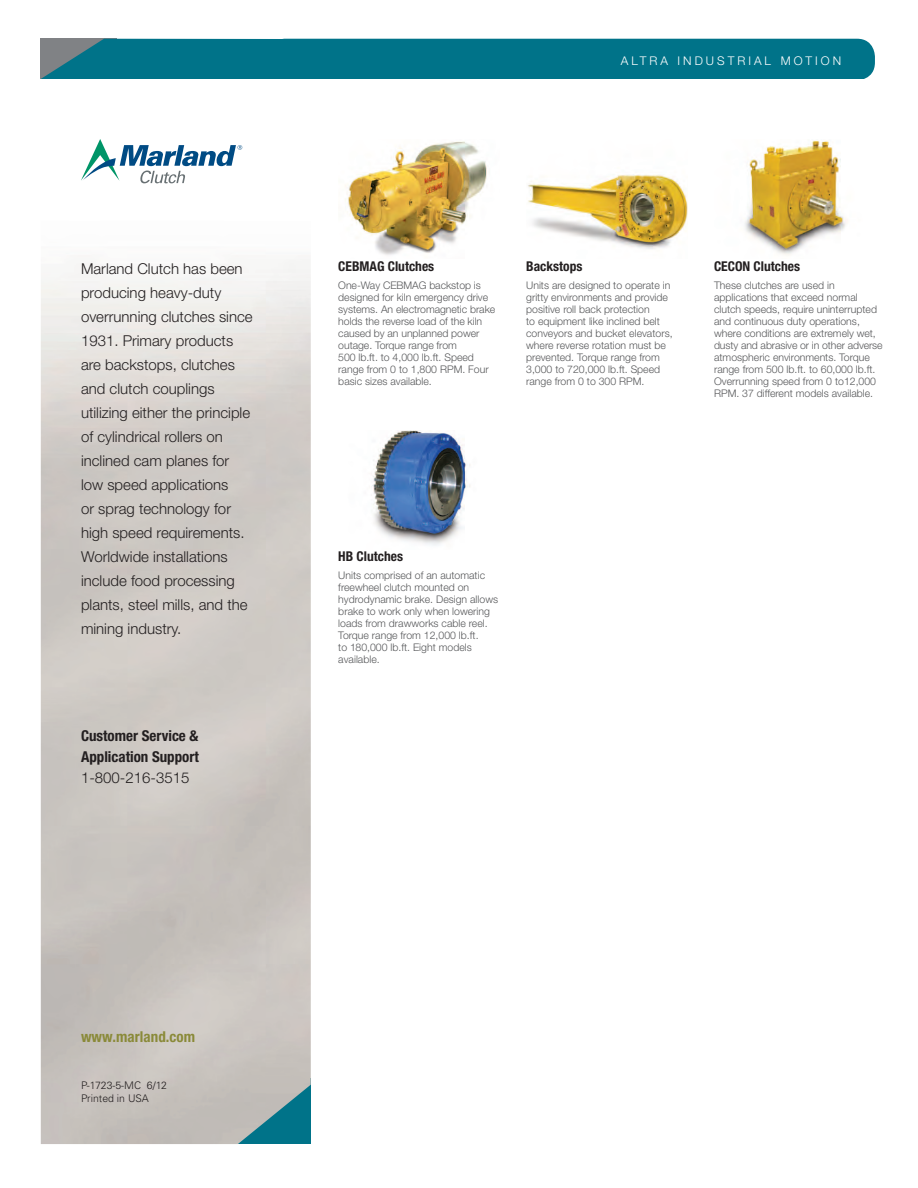
<style>
.page{position:relative;width:918px;height:1188px;background:#fff}
.page>*{position:absolute;margin:0;border:0;box-sizing:border-box;transform-origin:0 0}
._01-intro{font:300 15px/24px "Helvetica Neue LT Std";color:#231f20}
._02-Name{font:700 condensed 15px/21px "Helvetica Neue LT Std";color:#231f20;text-align:justify}
.address{font:700 condensed 15px "Helvetica Neue LT Std";letter-spacing:.005em;color:#8a8a39}
._02-Name-2{font:700 condensed 13.5px "Helvetica Neue LT Std";color:#231f20}
.t1{font:300 12px "Helvetica Neue LT Std";letter-spacing:.25em;color:#fff}
._03-Body{font:300 10.5px/12px "Helvetica Neue LT Std";color:#57585a}
.P-Number_ETC{font:300 10.5px "Univers LT Std";color:#231f20}
.s1{font-weight:300;font-stretch:normal}
</style>
<div class="page">
<img style="left:41px;top:146px;width:270px;height:998px">
<svg style="left:40px;top:39px;width:241px;height:40px;background:#117588"></svg>
<div style="left:267px;top:39px;width:608px;height:41px;background:#007389;border-radius:18px"></div>
<svg style="left:81px;top:139px;width:161px;height:44px"></svg>
<div style="left:28px;top:79px;width:855px;height:19px;background:#fff"></div>
<img style="left:345px;top:141px;width:142px;height:114px">
<img style="left:528px;top:174px;width:159px;height:75px">
<img style="left:745px;top:140px;width:102px;height:116px">
<img style="left:372px;top:430px;width:98px;height:116px">
<p class="_01-intro" style="left:81px;top:256px;width:173px">Marland Clutch has been producing heavy-duty overrunning clutches since<br>1931. Primary products are backstops, clutches and clutch couplings utilizing either the principle of cylindrical rollers on inclined cam planes for low speed applications<br>or sprag technology for high speed requirements.<br>Worldwide installations include food processing plants, steel mills, and the mining industry.</p>
<p class="_02-Name" style="left:81px;top:725px;width:119px">Customer Service &amp; Application Support <span class="s1">1-800-216-3515</span></p>
<p class="t1" style="left:621px;top:53px;width:222px">ALTRA INDUSTRIAL MOTION</p>
<p class="_02-Name-2" style="left:338px;top:258px;width:97px">CEBMAG Clutches</p>
<p class="_03-Body" style="left:338px;top:279px;width:159px">One-Way CEBMAG backstop is designed for kiln emergency drive systems. An electromagnetic brake holds the reverse load of the kiln caused by an unplanned power outage. Torque range from<br>500 lb.ft. to 4,000 lb.ft. Speed range from 0 to 1,800 RPM. Four basic sizes available.</p>
<p class="_02-Name-2" style="left:526px;top:258px;width:58px">Backstops</p>
<p class="_03-Body" style="left:526px;top:279px;width:148px">Units are designed to operate in gritty environments and provide positive roll back protection<br>to equipment like inclined belt conveyors and bucket elevators, where reverse rotation must be prevented. Torque range from<br>3,000 to 720,000 lb.ft. Speed range from 0 to 300 RPM.</p>
<p class="_02-Name-2" style="left:714px;top:258px;width:87px">CECON Clutches</p>
<p class="_03-Body" style="left:714px;top:279px;width:170px">These clutches are used in applications that exceed normal clutch speeds, require uninterrupted and continuous duty operations, where conditions are extremely wet, dusty and abrasive or in other adverse atmospheric environments. Torque range from 500 lb.ft. to 60,000 lb.ft.<br>Overrunning speed from 0 to12,000<br>RPM. 37 different models available.</p>
<p class="_02-Name-2" style="left:338px;top:548px;width:66px">HB Clutches</p>
<p class="_03-Body" style="left:338px;top:569px;width:161px">Units comprised of an automatic freewheel clutch mounted on hydrodynamic brake. Design allows brake to work only when lowering loads from drawworks cable reel.<br>Torque range from 12,000 lb.ft.<br>to 180,000 lb.ft. Eight models available.</p>
<p class="address" style="left:81px;top:1028px;width:116px">www.marland.com</p>
<p class="P-Number_ETC" style="left:81px;top:1079px;width:87px">P-1723-5-MC 6/12</p>
<p class="P-Number_ETC" style="left:81px;top:1092px;width:69px">Printed in USA</p>
</div>
